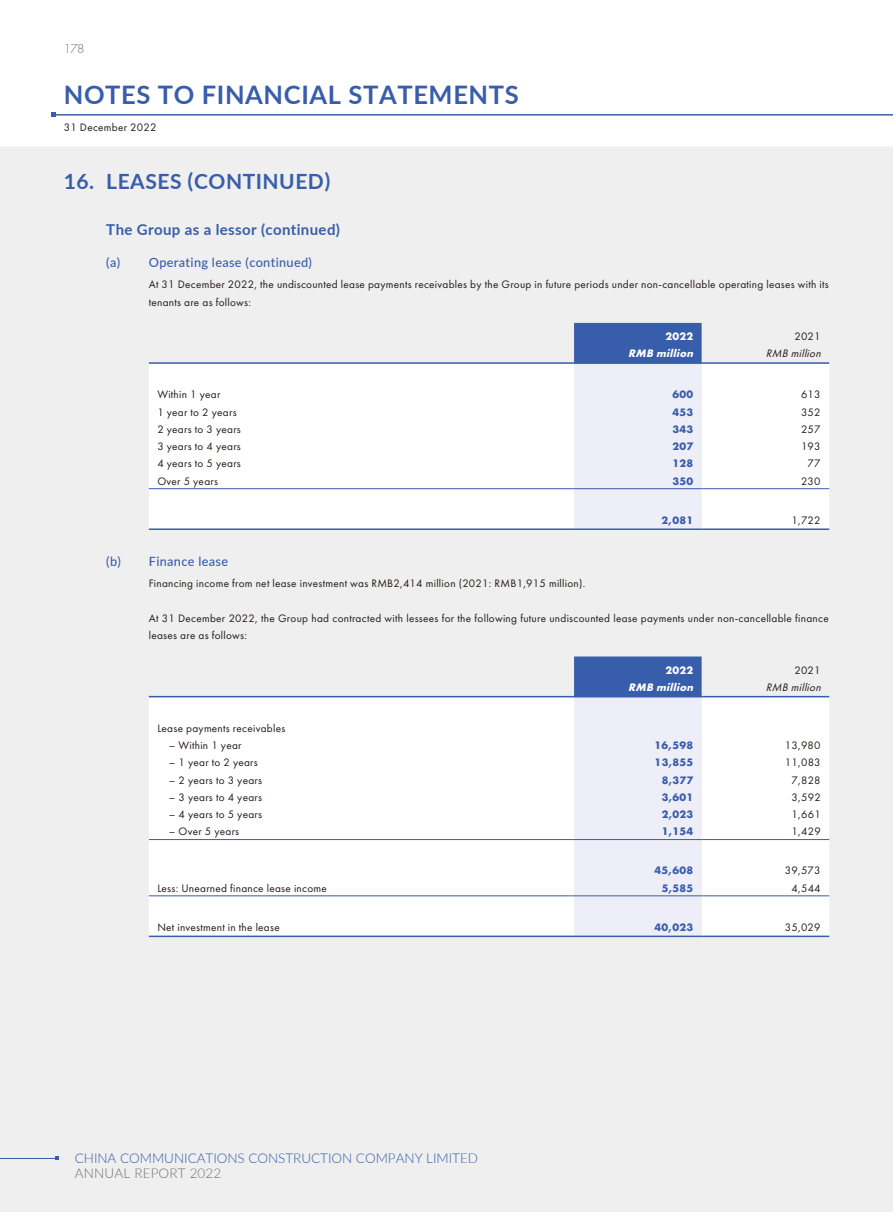
<style>
.page{position:relative;width:893px;height:1212px;background:#fff}
.page>*{position:absolute;margin:0;border:0;box-sizing:border-box;transform-origin:0 0}
.t1{font:700 25.5px "Lato";letter-spacing:.025em;color:#385daa}
.t2{font:700 21px "Lato";letter-spacing:.025em;color:#385daa}
.t3{font:700 15px "Lato";letter-spacing:.025em;color:#385daa}
.t4{font:300 13.5px "Lato";letter-spacing:-.005em;color:#385daa}
.t5{font:300 13.5px "Lato";letter-spacing:.01em;color:#727272}
.t6{font:300 13.5px "Futura PT";color:#727272}
.t7{font:500 12.75px "Lato";letter-spacing:.025em;color:#385daa}
.t8{font:11.25px/17.2px "Futura PT";letter-spacing:.025em;color:#231916}
.t9{font:700 11.25px "Futura PT";letter-spacing:.025em;color:#385daa}
.t10{font:italic 700 11.25px "Futura PT";color:#fff}
.t11{font:italic 11.25px "Futura PT";color:#231916}
.t12{font:700 11.25px "Futura PT";letter-spacing:.025em;color:#fff}
</style>
<div class="page">
<div style="left:0;top:147px;width:893px;height:1065px;background:#efeff0"></div>
<hr style="left:53px;top:114px;width:840px;height:2px;background:#385daa">
<svg style="left:51px;top:113px;width:4px;height:4px"></svg>
<hr style="left:0;top:1158px;width:57px;height:1px;background:#385daa">
<svg style="left:149px;top:364px;width:680px;height:164px"></svg>
<svg style="left:574px;top:323px;width:128px;height:205px;background:#c9d1e8"></svg>
<hr style="left:149px;top:362px;width:425px;height:2px;background:#385daa">
<hr style="left:574px;top:362px;width:128px;height:2px;background:#385daa">
<hr style="left:702px;top:362px;width:127px;height:2px;background:#385daa">
<hr style="left:149px;top:488px;width:425px;height:1px;background:#385daa">
<hr style="left:574px;top:488px;width:128px;height:1px;background:#385daa">
<hr style="left:702px;top:488px;width:127px;height:1px;background:#385daa">
<hr style="left:149px;top:528px;width:425px;height:2px;background:#385daa">
<hr style="left:574px;top:528px;width:128px;height:2px;background:#385daa">
<hr style="left:702px;top:528px;width:127px;height:2px;background:#385daa">
<svg style="left:149px;top:697px;width:680px;height:238px"></svg>
<svg style="left:574px;top:656px;width:128px;height:279px;background:#d2d8eb"></svg>
<hr style="left:149px;top:696px;width:425px;height:1px;background:#385daa">
<hr style="left:574px;top:696px;width:128px;height:1px;background:#385daa">
<hr style="left:702px;top:696px;width:127px;height:1px;background:#385daa">
<hr style="left:149px;top:839px;width:425px;height:1px;background:#385daa">
<hr style="left:574px;top:839px;width:128px;height:1px;background:#385daa">
<hr style="left:702px;top:839px;width:127px;height:1px;background:#385daa">
<hr style="left:149px;top:895px;width:425px;height:1px;background:#385daa">
<hr style="left:574px;top:895px;width:128px;height:1px;background:#385daa">
<hr style="left:702px;top:895px;width:127px;height:1px;background:#385daa">
<hr style="left:149px;top:935px;width:425px;height:2px;background:#385daa">
<hr style="left:574px;top:935px;width:128px;height:2px;background:#385daa">
<hr style="left:702px;top:935px;width:127px;height:2px;background:#385daa">
<p class="t6" style="left:64px;top:40px;width:22px">178</p>
<h1 class="t1" style="left:64px;top:76px;width:456px">NOTES TO FINANCIAL STATEMENTS</h1>
<p class="t8" style="left:64px;top:119px;width:94px">31 December 2022</p>
<h2 class="t2" style="left:64px;top:166px;width:268px">16. LEASES (CONTINUED)</h2>
<h3 class="t3" style="left:106px;top:219px;width:235px">The Group as a lessor (continued)</h3>
<p class="t7" style="left:106px;top:253px;width:207px">(a) Operating lease (continued)</p>
<p class="t8" style="left:149px;top:276px;width:681px">At 31 December 2022, the undiscounted lease payments receivables by the Group in future periods under non-cancellable operating leases with its tenants are as follows:</p>
<p class="t12" style="left:665px;top:329px;width:29px">2022</p>
<p class="t8" style="left:794px;top:328px;width:28px">2021</p>
<p class="t10" style="left:628px;top:346px;width:70px">RMB million</p>
<p class="t11" style="left:766px;top:347px;width:59px">RMB million</p>
<p class="t8" style="left:157px;top:386px;width:65px">Within 1 year</p>
<p class="t9" style="left:672px;top:387px;width:22px">600</p>
<p class="t8" style="left:801px;top:386px;width:21px">613</p>
<p class="t8" style="left:157px;top:403px;width:81px">1 year to 2 years</p>
<p class="t9" style="left:672px;top:404px;width:22px">453</p>
<p class="t8" style="left:801px;top:403px;width:21px">352</p>
<p class="t8" style="left:157px;top:420px;width:85px">2 years to 3 years</p>
<p class="t9" style="left:672px;top:422px;width:22px">343</p>
<p class="t8" style="left:801px;top:420px;width:21px">257</p>
<p class="t8" style="left:157px;top:438px;width:85px">3 years to 4 years</p>
<p class="t9" style="left:672px;top:439px;width:22px">207</p>
<p class="t8" style="left:801px;top:438px;width:21px">193</p>
<p class="t8" style="left:157px;top:455px;width:85px">4 years to 5 years</p>
<p class="t9" style="left:672px;top:456px;width:22px">128</p>
<p class="t8" style="left:808px;top:455px;width:15px">77</p>
<p class="t8" style="left:157px;top:472px;width:62px">Over 5 years</p>
<p class="t9" style="left:672px;top:473px;width:22px">350</p>
<p class="t8" style="left:801px;top:472px;width:21px">230</p>
<p class="t9" style="left:662px;top:512px;width:33px">2,081</p>
<p class="t8" style="left:791px;top:511px;width:31px">1,722</p>
<p class="t7" style="left:106px;top:552px;width:123px">(b) Finance lease</p>
<p class="t8" style="left:149px;top:575px;width:438px">Financing income from net lease investment was RMB2,414 million (2021: RMB1,915 million).</p>
<p class="t8" style="left:149px;top:609px;width:681px">At 31 December 2022, the Group had contracted with lessees for the following future undiscounted lease payments under non-cancellable finance leases are as follows:</p>
<p class="t12" style="left:665px;top:663px;width:29px">2022</p>
<p class="t8" style="left:794px;top:661px;width:28px">2021</p>
<p class="t10" style="left:628px;top:680px;width:70px">RMB million</p>
<p class="t11" style="left:766px;top:680px;width:59px">RMB million</p>
<p class="t8" style="left:157px;top:719px;width:129px">Lease payments receivables</p>
<p class="t8" style="left:169px;top:737px;width:74px">– Within 1 year</p>
<p class="t9" style="left:655px;top:738px;width:40px">16,598</p>
<p class="t8" style="left:785px;top:737px;width:37px">13,980</p>
<p class="t8" style="left:169px;top:754px;width:90px">– 1 year to 2 years</p>
<p class="t9" style="left:655px;top:755px;width:40px">13,855</p>
<p class="t8" style="left:785px;top:754px;width:37px">11,083</p>
<p class="t8" style="left:169px;top:771px;width:95px">– 2 years to 3 years</p>
<p class="t9" style="left:662px;top:773px;width:33px">8,377</p>
<p class="t8" style="left:791px;top:771px;width:31px">7,828</p>
<p class="t8" style="left:169px;top:788px;width:95px">– 3 years to 4 years</p>
<p class="t9" style="left:662px;top:790px;width:33px">3,601</p>
<p class="t8" style="left:791px;top:788px;width:31px">3,592</p>
<p class="t8" style="left:169px;top:806px;width:95px">– 4 years to 5 years</p>
<p class="t9" style="left:662px;top:807px;width:33px">2,023</p>
<p class="t8" style="left:792px;top:806px;width:31px">1,661</p>
<p class="t8" style="left:169px;top:823px;width:72px">– Over 5 years</p>
<p class="t9" style="left:662px;top:824px;width:33px">1,154</p>
<p class="t8" style="left:792px;top:823px;width:31px">1,429</p>
<p class="t9" style="left:655px;top:863px;width:40px">45,608</p>
<p class="t8" style="left:785px;top:862px;width:37px">39,573</p>
<p class="t8" style="left:157px;top:879px;width:171px">Less: Unearned finance lease income</p>
<p class="t9" style="left:662px;top:881px;width:33px">5,585</p>
<p class="t8" style="left:791px;top:879px;width:31px">4,544</p>
<p class="t8" style="left:157px;top:918px;width:124px">Net investment in the lease</p>
<p class="t9" style="left:655px;top:920px;width:40px">40,023</p>
<p class="t8" style="left:785px;top:918px;width:37px">35,029</p>
<p class="t4" style="left:75px;top:1148px;width:405px">CHINA COMMUNICATIONS CONSTRUCTION COMPANY LIMITED</p>
<p class="t5" style="left:75px;top:1163px;width:148px">ANNUAL REPORT 2022</p>
</div>
